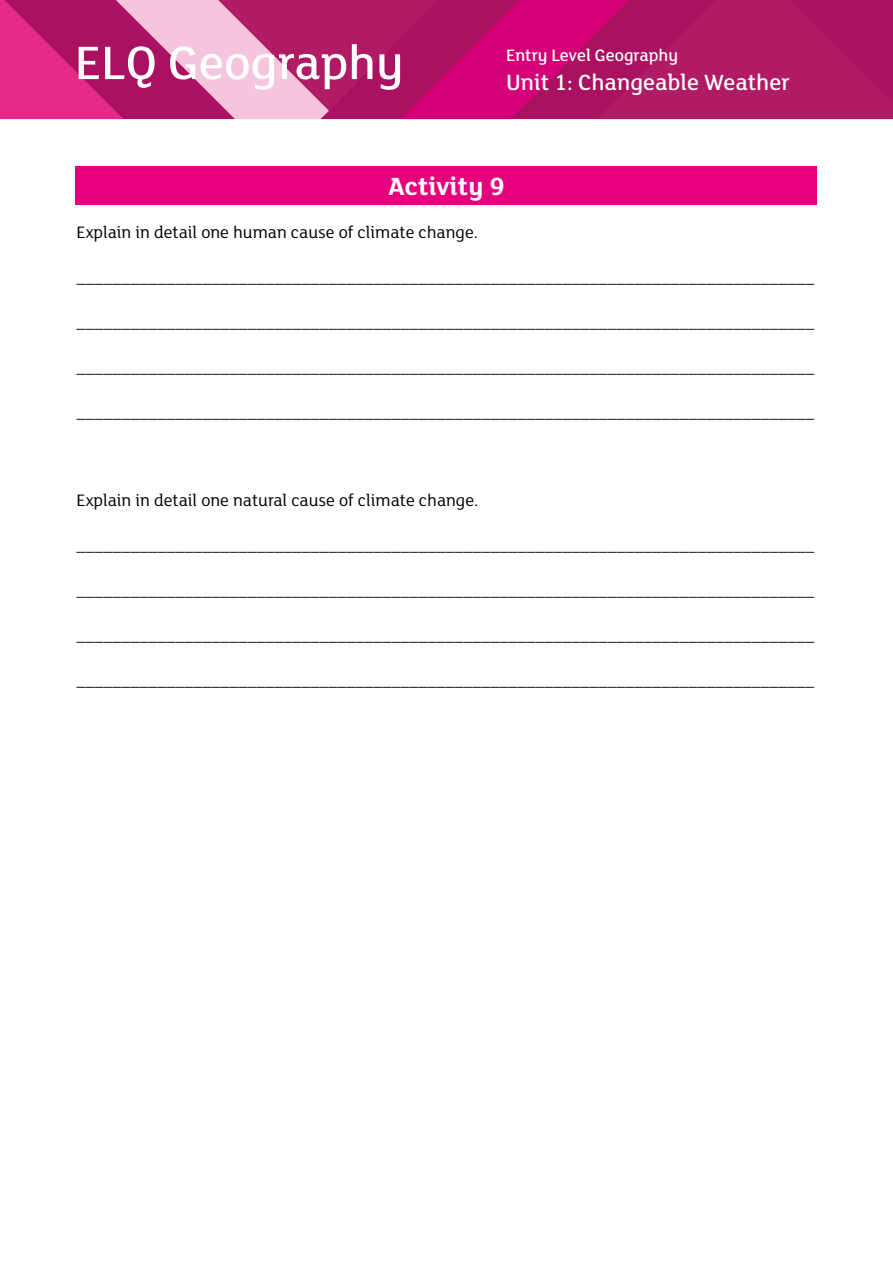
<style>
.page{position:relative;width:893px;height:1263px;background:#fff}
.page>*{position:absolute;margin:0;border:0;box-sizing:border-box;transform-origin:0 0}
.t1{font:500 51px "FS Lola";color:#fff}
.t2{font:700 27px "FS Lola";color:#fff}
.t3{font:500 24px "FS Lola";color:#fff}
.t4{font:18px "FS Lola";color:#000}
.t5{font:500 18px "FS Lola";color:#fff}
</style>
<div class="page">
<svg style="left:0;top:0;width:893px;height:119px;background:#be2875"></svg>
<div style="left:75px;top:166px;width:741px;height:39px;background:#e6007d"></div>
<h1 class="t1" style="left:75px;top:29px;width:330px">ELQ Geography</h1>
<p class="t5" style="left:506px;top:43px;width:174px">Entry Level Geography</p>
<h3 class="t3" style="left:506px;top:66px;width:285px">Unit 1: Changeable Weather</h3>
<h2 class="t2" style="left:388px;top:167px;width:118px">Activity 9</h2>
<p class="t4" style="left:77px;top:220px;width:403px">Explain in detail one human cause of climate change.</p>
<p class="t4" style="left:77px;top:265px;width:740px">__________________________________________________________________________________</p>
<p class="t4" style="left:77px;top:310px;width:740px">__________________________________________________________________________________</p>
<p class="t4" style="left:77px;top:355px;width:740px">__________________________________________________________________________________</p>
<p class="t4" style="left:77px;top:400px;width:740px">__________________________________________________________________________________</p>
<p class="t4" style="left:77px;top:488px;width:403px">Explain in detail one natural cause of climate change.</p>
<p class="t4" style="left:77px;top:533px;width:740px">__________________________________________________________________________________</p>
<p class="t4" style="left:77px;top:578px;width:740px">__________________________________________________________________________________</p>
<p class="t4" style="left:77px;top:623px;width:740px">__________________________________________________________________________________</p>
<p class="t4" style="left:77px;top:668px;width:740px">__________________________________________________________________________________</p>
</div>
